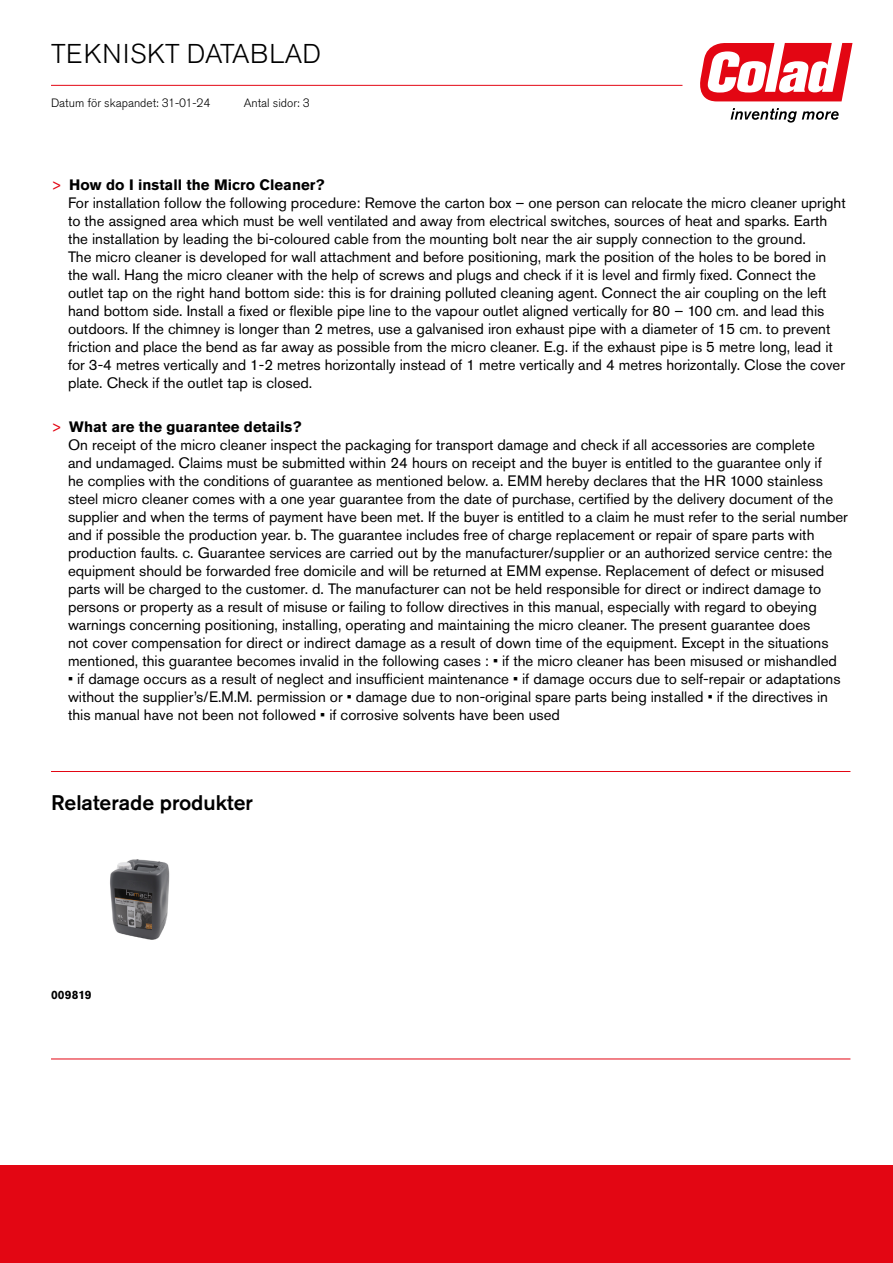
<style>
.page{position:relative;width:893px;height:1263px;background:#fff}
.page>*{position:absolute;margin:0;border:0;box-sizing:border-box;transform-origin:0 0}
.t1{font:300 27px "Akzidenz Grotesk Pro";letter-spacing:.01em;color:#000}
.t2{font:500 21px "Akzidenz Grotesk Pro";color:#000}
.t3{font:15px/18px "Akzidenz Grotesk Pro";color:#000}
.t4{font:300 12px "Akzidenz Grotesk Pro";color:#000}
.t5{font:700 12px "Akzidenz Grotesk Pro";color:#000}
.s1{color:#e30613}
.s2{font-weight:700}
</style>
<div class="page">
<svg style="left:700px;top:43px;width:152px;height:58px"></svg>
<svg style="left:731px;top:108px;width:108px;height:15px"></svg>
<hr style="left:51px;top:85px;width:631px;height:1px;background:#e30613">
<div style="left:0;top:1165px;width:893px;height:98px;background:#e30613"></div>
<hr style="left:51px;top:771px;width:799px;height:1px;background:#e30613">
<img style="left:110px;top:859px;width:60px;height:81px">
<hr style="left:51px;top:1059px;width:799px;height:1px;background:#e30613">
<h1 class="t1" style="left:51px;top:36px;width:271px">TEKNISKT DATABLAD</h1>
<p class="t4" style="left:244px;top:95px;width:67px">Antal sidor: 3</p>
<p class="t4" style="left:51px;top:95px;width:161px">Datum för skapandet: 31-01-24</p>
<p class="t3" style="left:68px;top:176px;width:779px;text-indent:-17px"><span class="s1">&gt;</span> <span class="s2">How do I install the Micro Cleaner?<br></span>For installation follow the following procedure: Remove the carton box – one person can relocate the micro cleaner upright to the assigned area which must be well ventilated and away from electrical switches, sources of heat and sparks. Earth the installation by leading the bi-coloured cable from the mounting bolt near the air supply connection to the ground.<br>The micro cleaner is developed for wall attachment and before positioning, mark the position of the holes to be bored in the wall. Hang the micro cleaner with the help of screws and plugs and check if it is level and firmly fixed. Connect the outlet tap on the right hand bottom side: this is for draining polluted cleaning agent. Connect the air coupling on the left hand bottom side. Install a fixed or flexible pipe line to the vapour outlet aligned vertically for 80 – 100 cm. and lead this outdoors. If the chimney is longer than 2 metres, use a galvanised iron exhaust pipe with a diameter of 15 cm. to prevent friction and place the bend as far away as possible from the micro cleaner. E.g. if the exhaust pipe is 5 metre long, lead it for 3-4 metres vertically and 1-2 metres horizontally instead of 1 metre vertically and 4 metres horizontally. Close the cover plate. Check if the outlet tap is closed.</p>
<p class="t3" style="left:68px;top:418px;width:781px;text-indent:-17px"><span class="s1">&gt;</span> <span class="s2">What are the guarantee details?<br></span>On receipt of the micro cleaner inspect the packaging for transport damage and check if all accessories are complete<br>and undamaged. Claims must be submitted within 24 hours on receipt and the buyer is entitled to the guarantee only if<br>he complies with the conditions of guarantee as mentioned below. a. EMM hereby declares that the HR 1000 stainless steel micro cleaner comes with a one year guarantee from the date of purchase, certified by the delivery document of the supplier and when the terms of payment have been met. If the buyer is entitled to a claim he must refer to the serial number and if possible the production year. b. The guarantee includes free of charge replacement or repair of spare parts with production faults. c. Guarantee services are carried out by the manufacturer/supplier or an authorized service centre: the equipment should be forwarded free domicile and will be returned at EMM expense. Replacement of defect or misused parts will be charged to the customer. d. The manufacturer can not be held responsible for direct or indirect damage to persons or property as a result of misuse or failing to follow directives in this manual, especially with regard to obeying warnings concerning positioning, installing, operating and maintaining the micro cleaner. The present guarantee does<br>not cover compensation for direct or indirect damage as a result of down time of the equipment. Except in the situations mentioned, this guarantee becomes invalid in the following cases : • if the micro cleaner has been misused or mishandled</p>
<p class="t3" style="left:68px;top:670px;width:774px">• if damage occurs as a result of neglect and insufficient maintenance • if damage occurs due to self-repair or adaptations without the supplier’s/E.M.M. permission or • damage due to non-original spare parts being installed • if the directives in this manual have not been not followed • if corrosive solvents have been used</p>
<h2 class="t2" style="left:51px;top:789px;width:203px">Relaterade produkter</h2>
<p class="t5" style="left:51px;top:987px;width:42px">009819</p>
</div>
